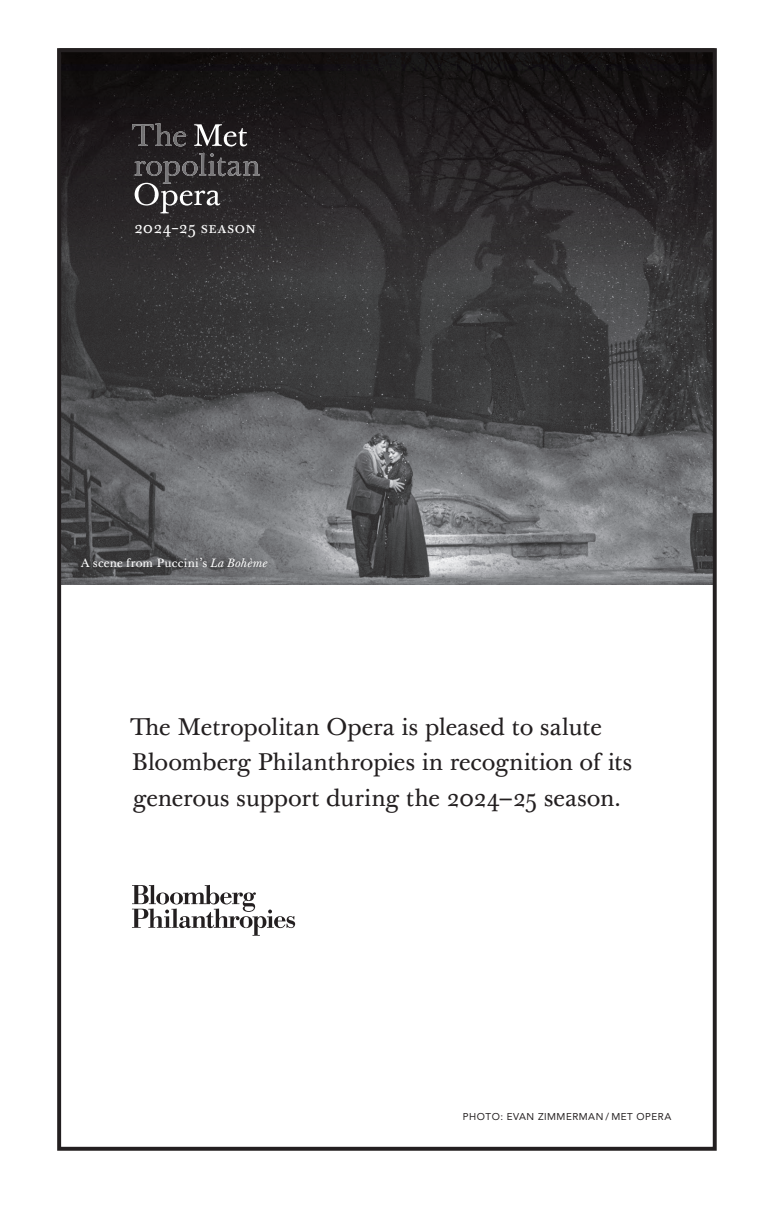
<style>
.page{position:relative;width:774px;height:1224px;background:#fff}
.page>*{position:absolute;margin:0;border:0;box-sizing:border-box;transform-origin:0 0}
.t1{font:23.6px/35.4px "Baskerville Ten Pro";letter-spacing:-.005em;color:#231f20}
.t2{font:15.8px "Baskerville Ten Pro";letter-spacing:.03em;color:#fff}
.t3{font:11.8px "Baskerville Ten Pro";letter-spacing:.025em;color:#fff}
.t4{font:9.8px "Avenir LT Pro";letter-spacing:.05em;color:#231f20}
.s1{font-style:italic}
</style>
<div class="page">
<img style="left:62px;top:281px;width:650px;height:304px">
<svg style="left:132px;top:885px;width:163px;height:51px"></svg>
<svg style="left:62px;top:53px;width:650px;height:228px;background:#262324"></svg>
<img style="left:132px;top:123px;width:54px;height:23px">
<svg style="left:194px;top:124px;width:53px;height:22px"></svg>
<img style="left:163px;top:153px;width:97px;height:31px">
<svg style="left:135px;top:183px;width:85px;height:30px;background:#545152"></svg>
<div style="left:57px;top:48px;width:660px;height:1103px;border:4px solid #231f20"></div>
<p class="t2" style="left:134px;top:217px;width:123px">2024–25 SeaSon</p>
<p class="t3" style="left:81px;top:555px;width:188px">A scene from Puccini’s <span class="s1">La Bohème</span></p>
<p class="t1" style="left:131px;top:710px;width:503px">The Metropolitan Opera is pleased to salute<br>Bloomberg Philanthropies in recognition of its generous support during the 2024–25 season.</p>
<p class="t4" style="left:463px;top:1111px;width:210px">PHOTO: EVAN ZIMMERMAN / MET OPERA</p>
</div>
